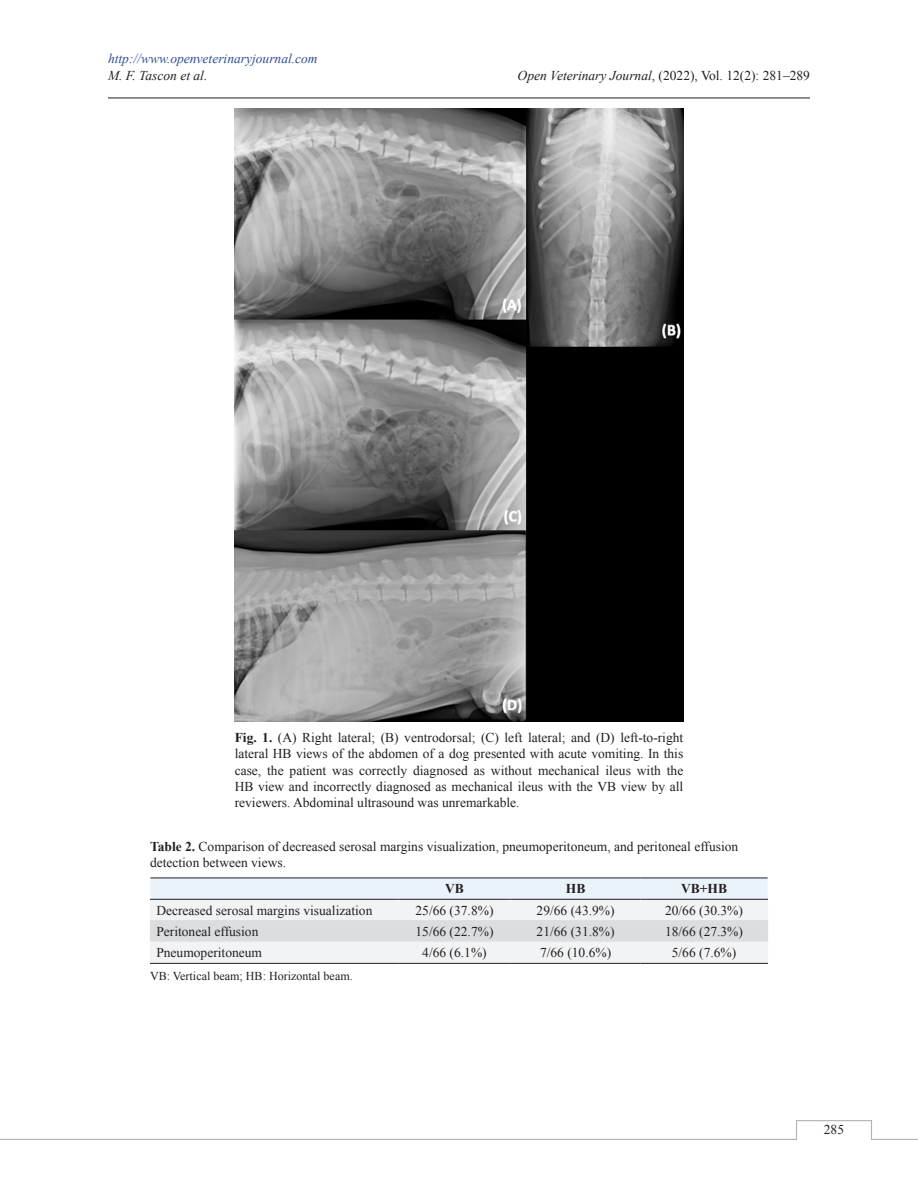
<style>
.page{position:relative;width:918px;height:1188px;background:#fff}
.page>*{position:absolute;margin:0;border:0;box-sizing:border-box;transform-origin:0 0}
.Fig_Caption{font:13.5px/16.2px "Times New Roman";color:#231f20;text-align:justify}
.Table_Text{font:13.5px "Times New Roman";color:#231f20}
.Table_Caption{font:13.5px/16.2px "Times New Roman";color:#231f20}
.t1{font:italic 13.5px "Times New Roman";color:#304d94}
.t2{font:italic 13.5px "Times New Roman";color:#231f20}
.Table_Text-2{font:700 13.5px "Times New Roman";color:#231f20}
.Table_Source{font:12px "Times New Roman";color:#231f20}
.s1{font-style:italic}
.s2{font-weight:700}
</style>
<div class="page">
<hr style="left:108px;top:98px;width:702px;height:1px;background:#231f20">
<svg style="left:0;top:1120px;width:918px;height:20px"></svg>
<img style="left:235px;top:109px;width:448px;height:612px">
<svg style="left:150px;top:879px;width:618px;height:84px"></svg>
<hr style="left:150px;top:920px;width:248px;height:1px;background:#dcdddf">
<hr style="left:398px;top:920px;width:113px;height:1px;background:#dcdddf">
<hr style="left:511px;top:920px;width:129px;height:1px;background:#dcdddf">
<hr style="left:640px;top:920px;width:128px;height:1px;background:#dcdddf">
<hr style="left:150px;top:942px;width:248px;height:1px;background:#f2f3f4">
<hr style="left:398px;top:942px;width:113px;height:1px;background:#f2f3f4">
<hr style="left:511px;top:942px;width:129px;height:1px;background:#f2f3f4">
<hr style="left:640px;top:942px;width:128px;height:1px;background:#f2f3f4">
<hr style="left:150px;top:878px;width:248px;height:1px;background:#231f20">
<hr style="left:398px;top:878px;width:113px;height:1px;background:#231f20">
<hr style="left:511px;top:878px;width:129px;height:1px;background:#231f20">
<hr style="left:640px;top:878px;width:128px;height:1px;background:#231f20">
<hr style="left:150px;top:899px;width:248px;height:1px;background:#231f20">
<hr style="left:398px;top:899px;width:113px;height:1px;background:#231f20">
<hr style="left:511px;top:899px;width:129px;height:1px;background:#231f20">
<hr style="left:640px;top:899px;width:128px;height:1px;background:#231f20">
<hr style="left:150px;top:963px;width:248px;height:1px;background:#231f20">
<hr style="left:398px;top:963px;width:113px;height:1px;background:#231f20">
<hr style="left:511px;top:963px;width:129px;height:1px;background:#231f20">
<hr style="left:640px;top:963px;width:128px;height:1px;background:#231f20">
<p class="t1" style="left:108px;top:50px;width:211px">http://www.openveterinaryjournal.com</p>
<p class="t2" style="left:108px;top:66px;width:101px">M. F. Tascon et al.</p>
<p class="Fig_Caption" style="left:518px;top:67px;width:294px"><span class="s1">Open Veterinary Journal</span>, (2022), Vol. 12(2): 281–289</p>
<p class="Fig_Caption" style="left:235px;top:729px;width:450px"><span class="s2">Fig. 1.</span> (A) Right lateral; (B) ventrodorsal; (C) left lateral; and (D) left-to-right lateral HB views of the abdomen of a dog presented with acute vomiting. In this case, the patient was correctly diagnosed as without mechanical ileus with the HB view and incorrectly diagnosed as mechanical ileus with the VB view by all reviewers. Abdominal ultrasound was unremarkable.</p>
<p class="Table_Caption" style="left:150px;top:838px;width:590px"><span class="s2">Table 2.</span> Comparison of decreased serosal margins visualization, pneumoperitoneum, and peritoneal effusion detection between views.</p>
<p class="Table_Text-2" style="left:445px;top:879px;width:20px">VB</p>
<p class="Table_Text-2" style="left:566px;top:879px;width:21px">HB</p>
<p class="Table_Text-2" style="left:681px;top:879px;width:47px">VB+HB</p>
<p class="Table_Text" style="left:156px;top:901px;width:218px">Decreased serosal margins visualization</p>
<p class="Table_Text" style="left:416px;top:901px;width:79px">25/66 (37.8%)</p>
<p class="Table_Text" style="left:537px;top:901px;width:79px">29/66 (43.9%)</p>
<p class="Table_Text" style="left:665px;top:901px;width:79px">20/66 (30.3%)</p>
<p class="Table_Text" style="left:156px;top:922px;width:104px">Peritoneal effusion</p>
<p class="Table_Text" style="left:416px;top:922px;width:79px">15/66 (22.7%)</p>
<p class="Table_Text" style="left:537px;top:922px;width:79px">21/66 (31.8%)</p>
<p class="Table_Text" style="left:665px;top:922px;width:79px">18/66 (27.3%)</p>
<p class="Table_Text" style="left:156px;top:944px;width:107px">Pneumoperitoneum</p>
<p class="Table_Text" style="left:422px;top:944px;width:66px">4/66 (6.1%)</p>
<p class="Table_Text" style="left:540px;top:944px;width:73px">7/66 (10.6%)</p>
<p class="Table_Text" style="left:672px;top:944px;width:66px">5/66 (7.6%)</p>
<p class="Table_Source" style="left:150px;top:968px;width:204px">VB: Vertical beam; HB: Horizontal beam.</p>
<p class="Fig_Caption" style="left:824px;top:1121px;width:22px">285</p>
</div>
